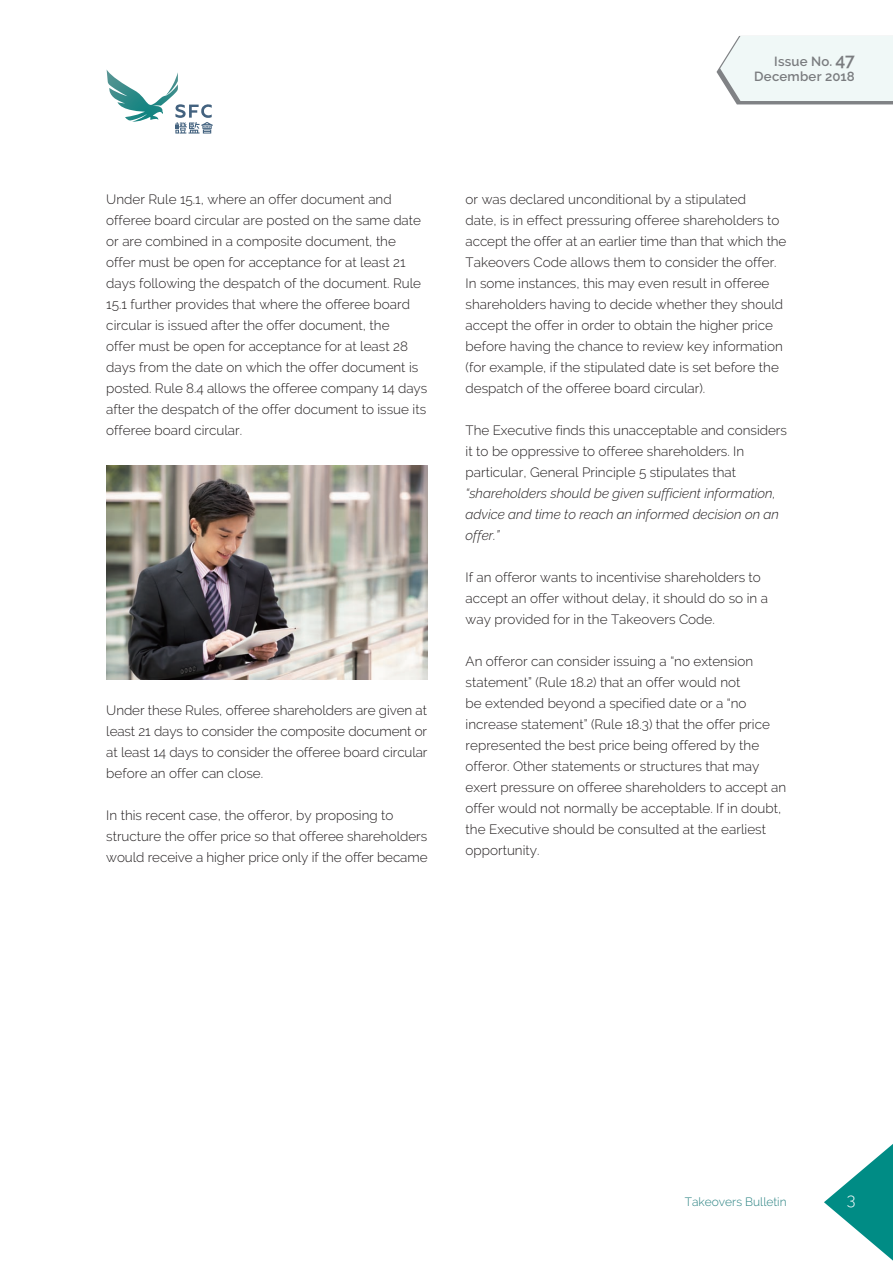
<style>
.page{position:relative;width:893px;height:1263px;background:#fff}
.page>*{position:absolute;margin:0;border:0;box-sizing:border-box;transform-origin:0 0}
.t1{font:300 16.5px "Raleway";color:#fff}
.t2{font:300 13.5px/21px "Raleway";color:#231f20}
.t3{font:italic 300 13.5px/21px "Raleway";color:#231f20}
.t4{font:600 13.2px/15.1px "Raleway";letter-spacing:.015em;color:#7a7c7f;text-align:right}
.t5{font:300 12px "Raleway";color:#278080}
.s1{font-size:17.7px}
</style>
<div class="page">
<svg style="left:107px;top:70px;width:106px;height:64px"></svg>
<svg style="left:716px;top:36px;width:177px;height:68px"></svg>
<svg style="left:824px;top:1144px;width:69px;height:116px"></svg>
<img style="left:106px;top:465px;width:321px;height:215px">
<p class="t4" style="left:754px;top:54px;width:102px">Issue No. <span class="s1">47<br></span>December 2018</p>
<p class="t2" style="left:106px;top:189px;width:323px">Under Rule 15.1, where an offer document and offeree board circular are posted on the same date or are combined in a composite document, the offer must be open for acceptance for at least 21 days following the despatch of the document. Rule 15.1 further provides that where the offeree board circular is issued after the offer document, the<br>offer must be open for acceptance for at least 28 days from the date on which the offer document is posted. Rule 8.4 allows the offeree company 14 days after the despatch of the offer document to issue its offeree board circular.</p>
<p class="t2" style="left:106px;top:699px;width:323px;text-align:justify">Under these Rules, offeree shareholders are given at least 21 days to consider the composite document or at least 14 days to consider the offeree board circular before an offer can close.</p>
<p class="t2" style="left:106px;top:804px;width:323px">In this recent case, the offeror, by proposing to structure the offer price so that offeree shareholders would receive a higher price only if the offer became</p>
<p class="t2" style="left:466px;top:189px;width:322px">or was declared unconditional by a stipulated<br>date, is in effect pressuring offeree shareholders to accept the offer at an earlier time than that which the Takeovers Code allows them to consider the offer.<br>In some instances, this may even result in offeree shareholders having to decide whether they should accept the offer in order to obtain the higher price before having the chance to review key information (for example, if the stipulated date is set before the despatch of the offeree board circular).</p>
<p class="t2" style="left:466px;top:420px;width:323px">The Executive finds this unacceptable and considers it to be oppressive to offeree shareholders. In particular, General Principle 5 stipulates that</p>
<p class="t3" style="left:466px;top:483px;width:315px">“shareholders should be given sufficient information, advice and time to reach an informed decision on an offer.”</p>
<p class="t2" style="left:466px;top:567px;width:304px">If an offeror wants to incentivise shareholders to accept an offer without delay, it should do so in a way provided for in the Takeovers Code.</p>
<p class="t2" style="left:466px;top:651px;width:322px">An offeror can consider issuing a “no extension statement” (Rule 18.2) that an offer would not<br>be extended beyond a specified date or a “no increase statement” (Rule 18.3) that the offer price represented the best price being offered by the offeror. Other statements or structures that may exert pressure on offeree shareholders to accept an offer would not normally be acceptable. If in doubt, the Executive should be consulted at the earliest opportunity.</p>
<p class="t5" style="left:685px;top:1194px;width:103px">Takeovers Bulletin</p>
<p class="t1" style="left:847px;top:1190px;width:10px">3</p>
</div>
